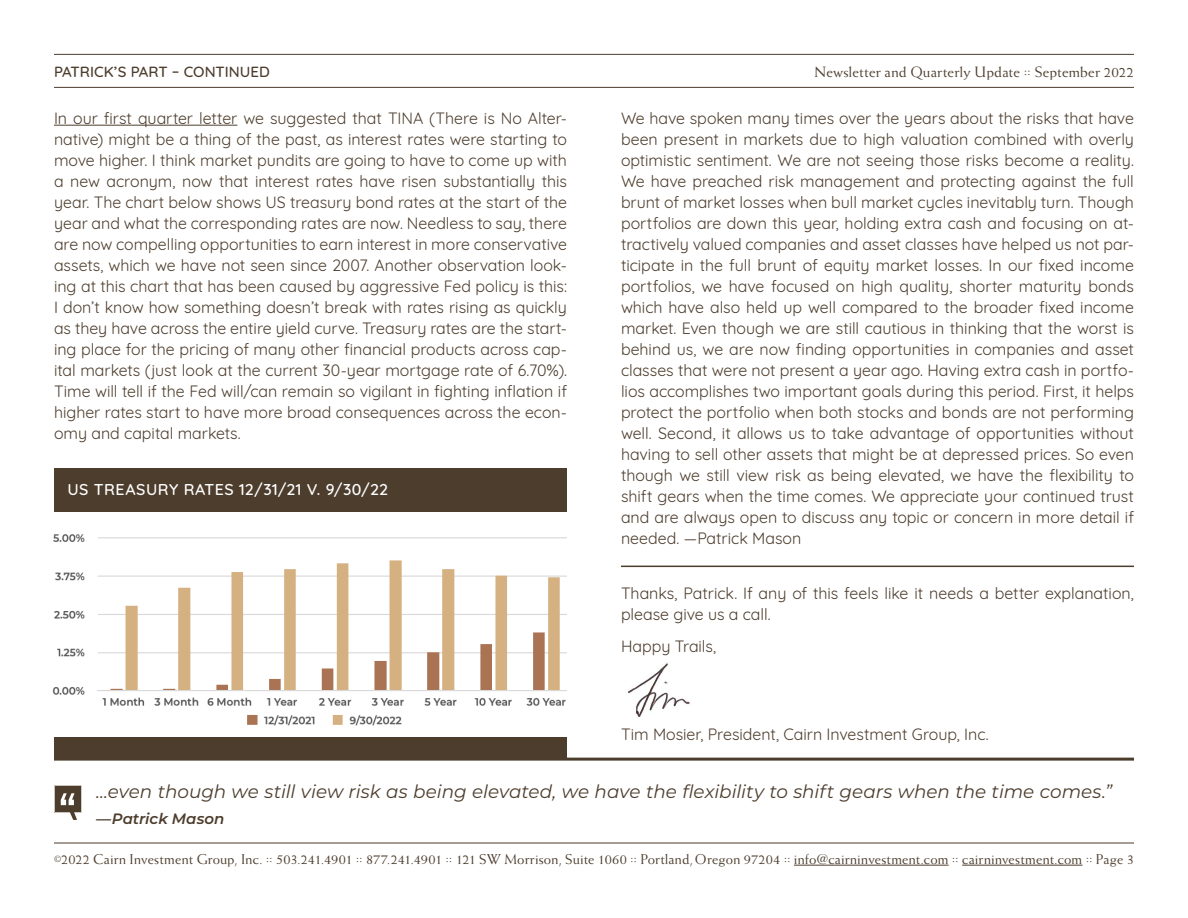
<style>
.page{position:relative;width:1188px;height:918px;background:#fff}
.page>*{position:absolute;margin:0;border:0;box-sizing:border-box;transform-origin:0 0}
.pull_quote{font:italic 18.3px "Montserrat";color:#4d3d2d}
.body{font:15.9px/21px "Quicksand";color:#4d3d2d;text-align:justify}
.body-2{font:500 15.9px "Quicksand";letter-spacing:.03em;color:#fff}
.t1{font:15px "Weiss Std";letter-spacing:.005em;color:#4d3d2d}
.t2{font:500 15px "Quicksand";letter-spacing:-.005em;color:#4d3d2d}
.pull_quote-2{font:italic 600 15px "Montserrat";color:#4d3d2d}
.t3{font:14.25px "Weiss Std";letter-spacing:.005em;color:#4d3d2d}
.s1{font-size:9px}
</style>
<div class="page">
<hr style="left:54px;top:125px;width:183px;height:1px;background:#4d3d2d">
<hr style="left:621px;top:566px;width:513px;height:1px;background:#4d3d2d">
<hr style="left:54px;top:54px;width:1080px;height:1px;background:#4d3d2d">
<hr style="left:54px;top:87px;width:1080px;height:1px;background:#4d3d2d">
<hr style="left:54px;top:843px;width:1080px;height:1px;background:#4d3d2d">
<div style="left:54px;top:737px;width:513px;height:22px;background:#4d3d2d"></div>
<img style="left:53px;top:534px;width:514px;height:191px">
<div style="left:54px;top:468px;width:513px;height:44px;background:#4d3d2d"></div>
<hr style="left:794px;top:865px;width:155px;height:1px;background:#4d3d2d">
<hr style="left:962px;top:865px;width:120px;height:1px;background:#4d3d2d">
<img style="left:628px;top:663px;width:62px;height:54px">
<hr style="left:54px;top:758px;width:1080px;height:3px;background:#4d3d2d">
<svg style="left:54px;top:786px;width:27px;height:34px"></svg>
<p class="t2" style="left:54px;top:59px;width:217px">PATRICK’S PART – CONTINUED</p>
<p class="t1" style="left:815px;top:63px;width:321px">Newsletter and Quarterly Update :: September 2022</p>
<p class="body" style="left:54px;top:106px;width:515px">In our first quarter letter we suggested that TINA (There is No Alter&shy;native) might be a thing of the past, as interest rates were starting to move higher. I think market pundits are going to have to come up with a new acronym, now that interest rates have risen substantially this year. The chart below shows US treasury bond rates at the start of the year and what the corresponding rates are now. Needless to say, there are now compelling opportunities to earn interest in more conservative assets, which we have not seen since 2007. Another observation look&shy;ing at this chart that has been caused by aggressive Fed policy is this:<br>I don’t know how something doesn’t break with rates rising as quickly as they have across the entire yield curve. Treasury rates are the start&shy;ing place for the pricing of many other financial products across cap&shy;ital markets (just look at the current 30-year mortgage rate of 6.70%).<br>Time will tell if the Fed will/can remain so vigilant in fighting inflation if higher rates start to have more broad consequences across the econ&shy;omy and capital markets.</p>
<p class="body" style="left:621px;top:106px;width:515px">We have spoken many times over the years about the risks that have been present in markets due to high valuation combined with overly optimistic sentiment. We are not seeing those risks become a reality.<br>We have preached risk management and protecting against the full brunt of market losses when bull market cycles inevitably turn. Though portfolios are down this year, holding extra cash and focusing on at&shy;tractively valued companies and asset classes have helped us not par&shy;ticipate in the full brunt of equity market losses. In our fixed income portfolios, we have focused on high quality, shorter maturity bonds which have also held up well compared to the broader fixed income market. Even though we are still cautious in thinking that the worst is behind us, we are now finding opportunities in companies and asset classes that were not present a year ago. Having extra cash in portfo&shy;lios accomplishes two important goals during this period. First, it helps protect the portfolio when both stocks and bonds are not performing well. Second, it allows us to take advantage of opportunities without having to sell other assets that might be at depressed prices. So even though we still view risk as being elevated, we have the flexibility to shift gears when the time comes. We appreciate your continued trust and are always open to discuss any topic or concern in more detail if needed. —Patrick Mason</p>
<p class="body-2" style="left:68px;top:476px;width:322px">US TREASURY RATES 12/31/21 V. 9/30/22</p>
<p class="body" style="left:621px;top:581px;width:515px">Thanks, Patrick. If any of this feels like it needs a better explanation, please give us a call.</p>
<p class="body" style="left:621px;top:634px;width:97px">Happy Trails,</p>
<p class="body" style="left:621px;top:722px;width:369px">Tim Mosier, President, Cairn Investment Group, Inc.</p>
<p class="pull_quote" style="left:96px;top:779px;width:1018px">…even though we still view risk as being elevated, we have the flexibility to shift gears when the time comes.”</p>
<p class="pull_quote-2" style="left:96px;top:808px;width:130px">—Patrick Mason</p>
<p class="t3" style="left:54px;top:851px;width:1081px"><span class="s1">©</span>2022 Cairn Investment Group, Inc. :: 503.241.4901 :: 877.241.4901 :: 121 SW Morrison, Suite 1060 :: Portland, Oregon 97204 :: info@cairninvestment.com :: cairninvestment.com :: Page 3</p>
</div>
